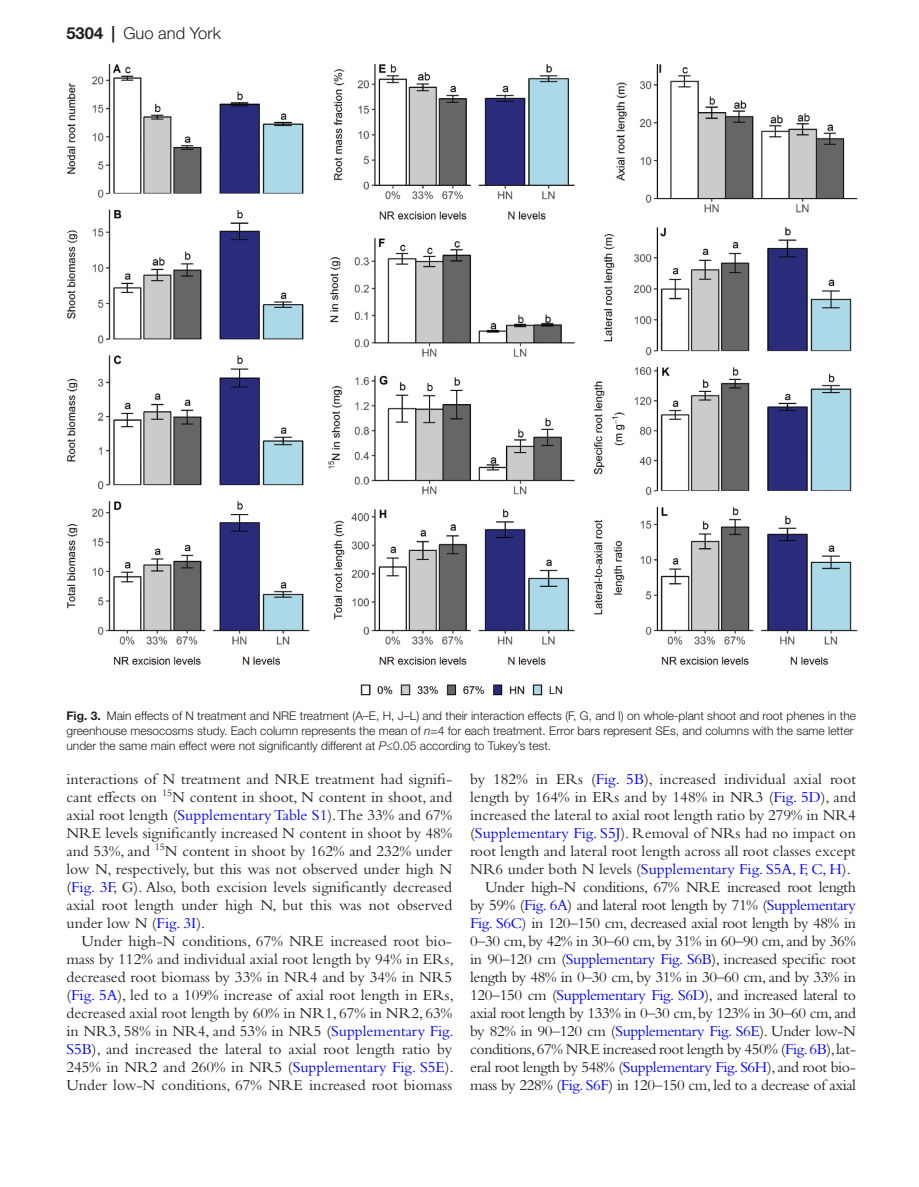
<style>
.page{position:relative;width:919px;height:1187px;background:#fff}
.page>*{position:absolute;margin:0;border:0;box-sizing:border-box;transform-origin:0 0}
.t1{font:300 16.5px "Helvetica Neue LT Std";color:#231f20}
.t2{font:15.75px/18px "Bembo Std";letter-spacing:-.025em;color:#231f20;text-align:justify}
.t3{font:15.75px "Bembo Std";color:#231f20}
.t4{font:15.75px "Bembo Std";color:#00f}
.t5{font:300 12px/15px "Helvetica Neue LT Std";color:#231f20}
.s1{font-weight:700}
.s2{font-style:italic}
.s3{color:#00f}
.s4{color:#231f20}
</style>
<div class="page">
<img style="left:67px;top:64px;width:790px;height:631px">
<p class="t1" style="left:66px;top:23px;width:156px"><span class="s1">5304 |</span> Guo and York</p>
<p class="t5" style="left:66px;top:707px;width:791px"><span class="s1">Fig. 3.</span> Main effects of N treatment and NRE treatment (A–E, H, J–L) and their interaction effects (F, G, and I) on whole-plant shoot and root phenes in the greenhouse mesocosms study. Each column represents the mean of <span class="s2">n</span>=4 for each treatment. Error bars represent SEs, and columns with the same letter under the same main effect were not significantly different at <span class="s2">P</span>≤0.05 according to Tukey’s test.</p>
<p class="t2" style="left:66px;top:769px;width:387px">interactions of N treatment and NRE treatment had signifi&shy;cant effects on <sup>15</sup>N content in shoot, N content in shoot, and axial root length (<span class="s3">Supplementary Table S1</span>).The 33% and 67% NRE levels significantly increased N content in shoot by 48% and 53%, and <sup>15</sup>N content in shoot by 162% and 232% under low N, respectively, but this was not observed under high N (<span class="s3">Fig. 3F</span>, G). Also, both excision levels significantly decreased axial root length under high N, but this was not observed under low N (<span class="s3">Fig. 3I</span>).</p>
<p class="t2" style="left:66px;top:931px;width:389px;text-indent:15px">Under high-N conditions, 67% NRE increased root bio&shy;mass by 112% and individual axial root length by 94% in ERs, decreased root biomass by 33% in NR4 and by 34% in NR5 (<span class="s3">Fig. 5A</span>), led to a 109% increase of axial root length in ERs, decreased axial root length by 60% in NR1, 67% in NR2, 63% in NR3, 58% in NR4, and 53% in NR5 (<span class="s3">Supplementary Fig.<br>S5B</span>), and increased the lateral to axial root length ratio by 245% in NR2 and 260% in NR5 (<span class="s3">Supplementary Fig. S5E</span>).<br>Under low-N conditions, 67% NRE increased root biomass</p>
<p class="t3" style="left:470px;top:769px;width:387px">by 182% in ERs (<span class="s3">Fig. 5B</span>), increased individual axial root</p>
<p class="t3" style="left:470px;top:787px;width:387px">length by 164% in ERs and by 148% in NR3 (<span class="s3">Fig. 5D</span>), and</p>
<p class="t3" style="left:470px;top:805px;width:387px">increased the lateral to axial root length ratio by 279% in NR4</p>
<p class="t3" style="left:470px;top:823px;width:387px">(<span class="s3">Supplementary Fig. S5J</span>). Removal of NRs had no impact on</p>
<p class="t3" style="left:470px;top:841px;width:387px">root length and lateral root length across all root classes except</p>
<p class="t4" style="left:470px;top:859px;width:382px"><span class="s4">NR6 under both N levels (</span>Supplementary Fig. S5A, F, C, H<span class="s4">).</span></p>
<p class="t2" style="left:485px;top:877px;width:372px">Under high-N conditions, 67% NRE increased root length</p>
<p class="t2" style="left:470px;top:895px;width:387px">by 59% (<span class="s3">Fig. 6A</span>) and lateral root length by 71% (<span class="s3">Supplementary</span></p>
<p class="t2" style="left:470px;top:913px;width:387px"><span class="s3">Fig. S6C</span>) in 120–150 cm, decreased axial root length by 48% in</p>
<p class="t2" style="left:470px;top:931px;width:387px">0–30 cm, by 42% in 30–60 cm, by 31% in 60–90 cm, and by 36%</p>
<p class="t2" style="left:470px;top:949px;width:387px">in 90–120 cm (<span class="s3">Supplementary Fig. S6B</span>), increased specific root</p>
<p class="t2" style="left:470px;top:967px;width:387px">length by 48% in 0–30 cm, by 31% in 30–60 cm, and by 33% in</p>
<p class="t2" style="left:470px;top:985px;width:387px">120–150 cm (<span class="s3">Supplementary Fig. S6D</span>), and increased lateral to</p>
<p class="t2" style="left:470px;top:1003px;width:387px">axial root length by 133% in 0–30 cm, by 123% in 30–60 cm, and</p>
<p class="t2" style="left:470px;top:1021px;width:387px">by 82% in 90–120 cm (<span class="s3">Supplementary Fig. S6E</span>). Under low-N</p>
<p class="t2" style="left:470px;top:1039px;width:387px">conditions, 67% NRE increased root length by 450% (<span class="s3">Fig. 6B</span>), lat-</p>
<p class="t2" style="left:470px;top:1057px;width:387px">eral root length by 548% (<span class="s3">Supplementary Fig. S6H</span>), and root bio-</p>
<p class="t2" style="left:470px;top:1075px;width:387px">mass by 228% (<span class="s3">Fig. S6F</span>) in 120–150 cm, led to a decrease of axial</p>
</div>
